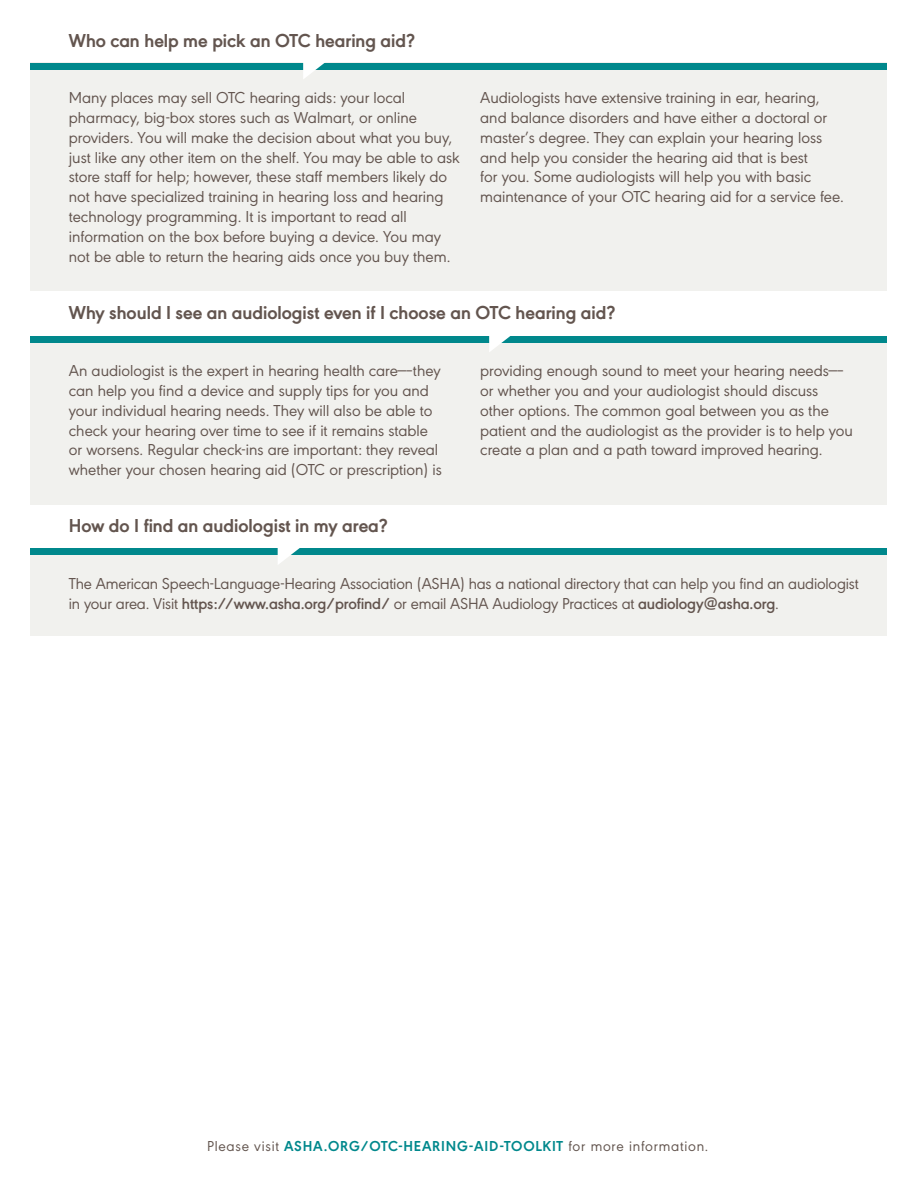
<style>
.page{position:relative;width:918px;height:1188px;background:#fff}
.page>*{position:absolute;margin:0;border:0;box-sizing:border-box;transform-origin:0 0}
.t1{font:700 19.5px "URW Geometric";color:#63554f}
.t2{font:16.5px/19.8px "URW Geometric";color:#63554f}
.t3{font:700 15px "URW Geometric";letter-spacing:.05em;color:#00888c}
.s1{font-weight:600}
.s2{font-weight:400;color:#63554f}
</style>
<div class="page">
<div style="left:31px;top:63px;width:856px;height:228px;background:#f1f1ee"></div>
<div style="left:31px;top:336px;width:856px;height:169px;background:#f1f1ee"></div>
<div style="left:31px;top:549px;width:856px;height:86px;background:#f1f1ee"></div>
<div style="left:31px;top:63px;width:856px;height:7px;background:#00888c"></div>
<div style="left:31px;top:336px;width:856px;height:7px;background:#00888c"></div>
<div style="left:31px;top:549px;width:856px;height:6px;background:#00888c"></div>
<svg style="left:69px;top:62px;width:303px;height:17px"></svg>
<svg style="left:489px;top:336px;width:22px;height:16px"></svg>
<svg style="left:69px;top:548px;width:277px;height:16px"></svg>
<p class="t1" style="left:69px;top:25px;width:347px">Who can help me pick an OTC hearing aid?</p>
<p class="t2" style="left:69px;top:87px;width:393px">Many places may sell OTC hearing aids: your local pharmacy, big-box stores such as Walmart, or online providers. You will make the decision about what you buy, just like any other item on the shelf. You may be able to ask store staff for help; however, these staff members likely do not have specialized training in hearing loss and hearing technology programming. It is important to read all information on the box before buying a device. You may not be able to return the hearing aids once you buy them.</p>
<p class="t2" style="left:480px;top:87px;width:365px">Audiologists have extensive training in ear, hearing, and balance disorders and have either a doctoral or master’s degree. They can explain your hearing loss and help you consider the hearing aid that is best<br>for you. Some audiologists will help you with basic maintenance of your OTC hearing aid for a service fee.</p>
<p class="t1" style="left:69px;top:298px;width:548px">Why should I see an audiologist even if I choose an OTC hearing aid?</p>
<p class="t2" style="left:69px;top:360px;width:375px">An audiologist is the expert in hearing health care—–they can help you find a device and supply tips for you and your individual hearing needs. They will also be able to check your hearing over time to see if it remains stable or worsens. Regular check-ins are important: they reveal whether your chosen hearing aid (OTC or prescription) is</p>
<p class="t2" style="left:480px;top:360px;width:374px">providing enough sound to meet your hearing needs—– or whether you and your audiologist should discuss other options. The common goal between you as the patient and the audiologist as the provider is to help you create a plan and a path toward improved hearing.</p>
<p class="t1" style="left:69px;top:511px;width:320px">How do I find an audiologist in my area?</p>
<p class="t2" style="left:69px;top:572px;width:791px">The American Speech-Language-Hearing Association (ASHA) has a national directory that can help you find an audiologist in your area. Visit <span class="s1">https://www.asha.org/profind/</span> or email ASHA Audiology Practices at <span class="s1">audiology@asha.org</span>.</p>
<p class="t3" style="left:207px;top:1135px;width:503px"><span class="s2">Please visit</span> ASHA.ORG/OTC-HEARING-AID-TOOLKIT <span class="s2">for more information.</span></p>
</div>
